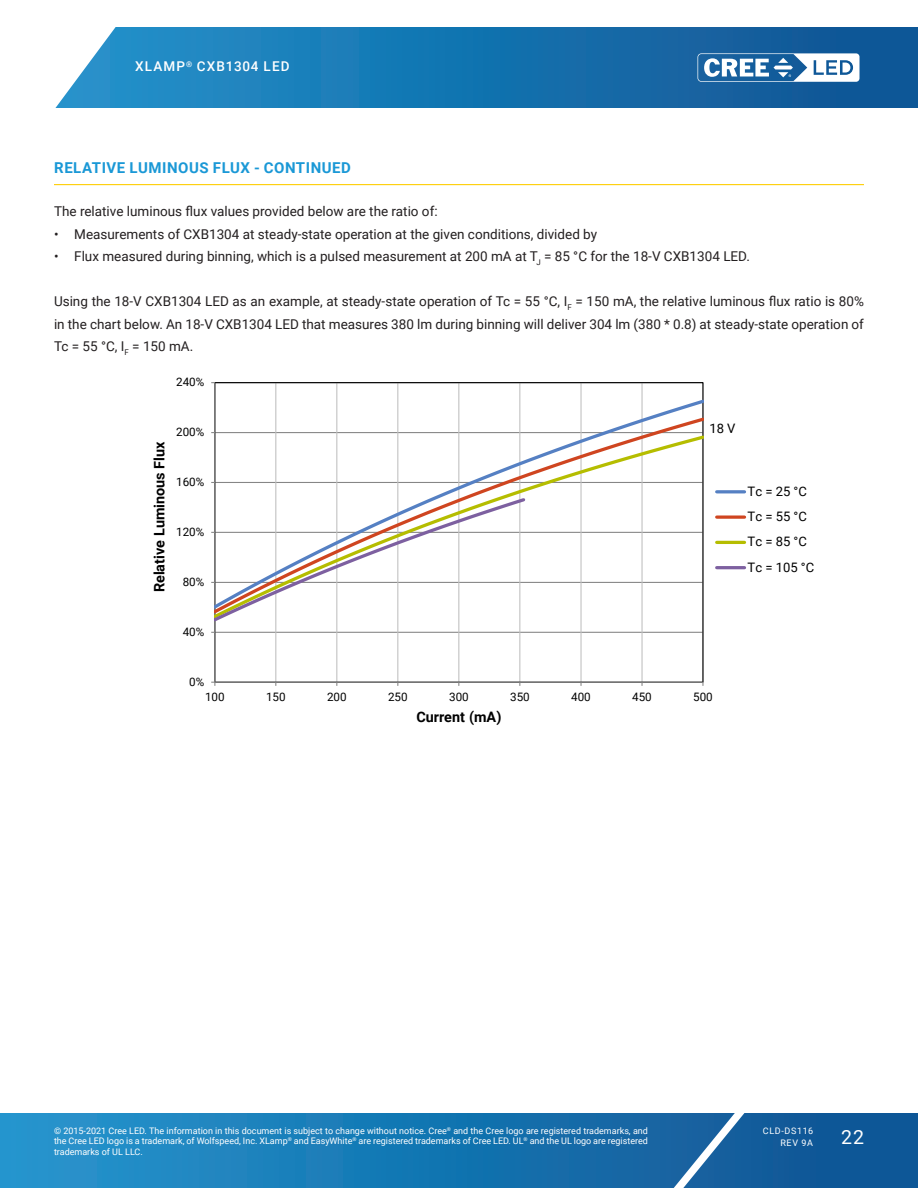
<style>
.page{position:relative;width:918px;height:1188px;background:#fff}
.page>*{position:absolute;margin:0;border:0;box-sizing:border-box;transform-origin:0 0}
.t1{font:19.5px "Roboto";color:#fff}
.Section_heading_with{font:700 15px "Roboto";letter-spacing:.035em;color:#1a98d6}
.t2{font:700 14.4px "Roboto";color:#000}
.Text_justify{font:13.5px/22.5px "Roboto";color:#231f20;text-align:justify}
.t3{font:500 13.5px "Roboto";letter-spacing:.085em;color:#fff}
.t4{font:13.05px/25.3px "Roboto";color:#000}
.t5{font:11.7px "Roboto";letter-spacing:-.01em;color:#000}
.t6{font:9px/10.8px "Roboto";color:#fff;text-align:justify}
.t7{font:9px/12px "Roboto";letter-spacing:.085em;color:#fff;text-align:right}
</style>
<div class="page">
<svg style="left:0;top:1113px;width:918px;height:75px;background:#1876b2"></svg>
<svg style="left:644px;top:1113px;width:117px;height:75px;background:#296da6"></svg>
<svg style="left:55px;top:27px;width:863px;height:81px;background:#2078b2"></svg>
<svg style="left:698px;top:53px;width:162px;height:29px"></svg>
<hr style="left:54px;top:184px;width:810px;height:1px;background:#fece08">
<hr style="left:215px;top:632px;width:488px;height:1px;background:#868686">
<hr style="left:275px;top:383px;width:1px;height:299px;background:#c0c0c0">
<hr style="left:336px;top:383px;width:1px;height:299px;background:#c0c0c0">
<hr style="left:397px;top:383px;width:1px;height:299px;background:#c0c0c0">
<hr style="left:458px;top:383px;width:1px;height:299px;background:#c0c0c0">
<hr style="left:519px;top:383px;width:1px;height:299px;background:#c0c0c0">
<hr style="left:580px;top:383px;width:2px;height:299px;background:#c0c0c0">
<hr style="left:641px;top:383px;width:2px;height:299px;background:#c0c0c0">
<hr style="left:214px;top:383px;width:1px;height:299px;background:#868686">
<hr style="left:215px;top:682px;width:488px;height:1px;background:#868686">
<svg style="left:215px;top:397px;width:489px;height:18px"></svg>
<svg style="left:215px;top:415px;width:489px;height:18px"></svg>
<svg style="left:215px;top:433px;width:489px;height:188px"></svg>
<svg style="left:211px;top:496px;width:317px;height:128px"></svg>
<hr style="left:717px;top:490px;width:28px;height:3px;background:#5580c3">
<svg style="left:717px;top:515px;width:28px;height:4px"></svg>
<hr style="left:717px;top:541px;width:28px;height:3px;background:#b5bd00">
<hr style="left:717px;top:566px;width:28px;height:3px;background:#7d60a0">
<p class="t3" style="left:135px;top:57px;width:156px">XLAMP<sup>®</sup> CXB1304 LED</p>
<p class="Section_heading_with" style="left:54px;top:157px;width:298px">RELATIVE LUMINOUS FLUX - CONTINUED</p>
<p class="Text_justify" style="left:54px;top:199px;width:385px">The relative luminous flux values provided below are the ratio of:</p>
<p class="Text_justify" style="left:54px;top:222px;width:545px">• Measurements of CXB1304 at steady-state operation at the given conditions, divided by</p>
<p class="Text_justify" style="left:54px;top:244px;width:697px">• Flux measured during binning, which is a pulsed measurement at 200 mA at T<sub>J</sub> = 85 °C for the 18-V CXB1304 LED.</p>
<p class="Text_justify" style="left:54px;top:289px;width:812px">Using the 18-V CXB1304 LED as an example, at steady-state operation of Tc = 55 °C, I<sub>F</sub> = 150 mA, the relative luminous flux ratio is 80% in the chart below. An 18-V CXB1304 LED that measures 380 lm during binning will deliver 304 lm (380 * 0.8) at steady-state operation of Tc = 55 °C, I<sub>F</sub> = 150 mA.</p>
<p class="t5" style="left:176px;top:374px;width:29px">240%</p>
<p class="t2" style="left:149px;top:592px;width:152px;rotate:-90deg">Relative Luminous Flux</p>
<p class="t5" style="left:176px;top:424px;width:29px">200%</p>
<p class="t5" style="left:176px;top:474px;width:29px">160%</p>
<p class="t5" style="left:176px;top:524px;width:29px">120%</p>
<p class="t5" style="left:183px;top:573px;width:23px">80%</p>
<p class="t5" style="left:183px;top:623px;width:23px">40%</p>
<p class="t4" style="left:709px;top:415px;width:28px">18 V</p>
<p class="t4" style="left:748px;top:478px;width:68px">Tc = 25 °C<br>Tc = 55 °C<br>Tc = 85 °C<br>Tc = 105 °C</p>
<p class="t5" style="left:189px;top:673px;width:16px">0%</p>
<p class="t5" style="left:205px;top:688px;width:21px">100</p>
<p class="t5" style="left:266px;top:688px;width:21px">150</p>
<p class="t5" style="left:327px;top:688px;width:21px">200</p>
<p class="t5" style="left:388px;top:688px;width:21px">250</p>
<p class="t5" style="left:449px;top:688px;width:21px">300</p>
<p class="t5" style="left:510px;top:688px;width:21px">350</p>
<p class="t5" style="left:571px;top:688px;width:21px">400</p>
<p class="t5" style="left:632px;top:688px;width:21px">450</p>
<p class="t5" style="left:693px;top:688px;width:21px">500</p>
<p class="t2" style="left:416px;top:706px;width:86px">Current (mA)</p>
<p class="t6" style="left:54px;top:1125px;width:596px">© 2015-2021 Cree LED. The information in this document is subject to change without notice. Cree<sup>®</sup> and the Cree logo are registered trademarks, and the Cree LED logo is a trademark, of Wolfspeed, Inc. XLamp<sup>®</sup> and EasyWhite<sup>®</sup> are registered trademarks of Cree LED. UL<sup>®</sup> and the UL logo are registered trademarks of UL LLC.</p>
<p class="t7" style="left:763px;top:1124px;width:52px">CLD-DS116<br>REV 9A</p>
<h1 class="t1" style="left:841px;top:1123px;width:24px">22</h1>
</div>
